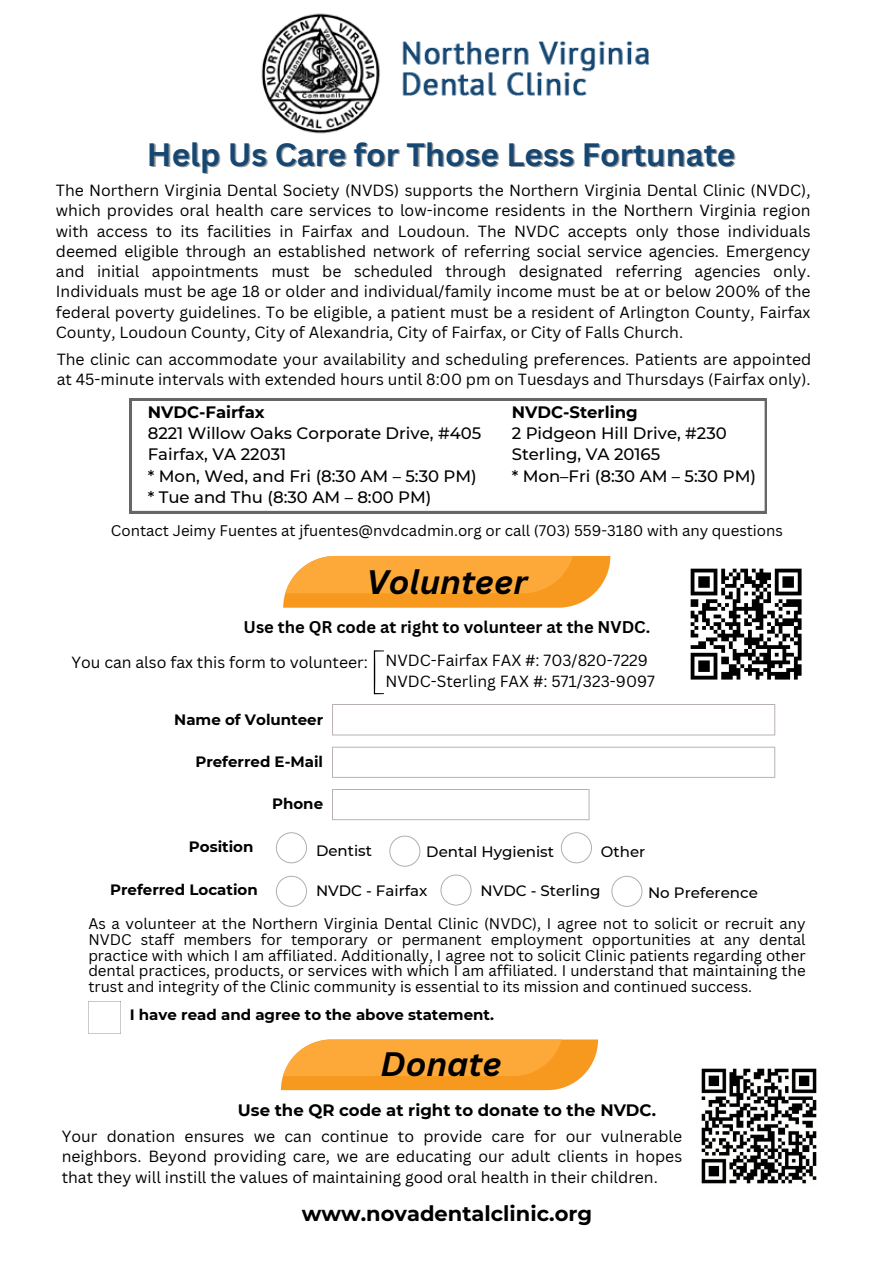
<style>
.page{position:relative;width:894px;height:1264px;background:#fff}
.page>*{position:absolute;margin:0;border:0;box-sizing:border-box;transform-origin:0 0}
.t1{font:italic 700 33px "Canva Sans";color:#000}
.t2{font:700 31.5px "Canva Sans";color:#154772}
.t3{font:700 21px "Montserrat";color:#000}
.t4{font:500 16.5px/21.5px "Montserrat";color:#000}
.t5{font:700 16.5px "Canva Sans";color:#000}
.t6{font:700 16.5px "Montserrat";color:#000}
.t7{font:15.75px/20.2px "Canva Sans";color:#000;text-align:justify}
.t8{font:15px/15.8px "Canva Sans";color:#000;text-align:justify}
.t9{font:700 15px "Montserrat";color:#000}
.t10{font:500 15px "Montserrat";color:#000}
.s1{font-weight:700}
</style>
<div class="page">
<img style="left:261px;top:13px;width:388px;height:121px">
<img style="left:690px;top:568px;width:112px;height:112px">
<svg style="left:283px;top:556px;width:327px;height:51px;background:#fba93d"></svg>
<svg style="left:374px;top:650px;width:10px;height:44px"></svg>
<svg style="left:88px;top:1001px;width:33px;height:32px"></svg>
<svg style="left:332px;top:704px;width:443px;height:31px"></svg>
<svg style="left:332px;top:746px;width:443px;height:31px"></svg>
<svg style="left:332px;top:789px;width:257px;height:31px"></svg>
<svg style="left:276px;top:832px;width:31px;height:31px"></svg>
<svg style="left:389px;top:835px;width:31px;height:31px"></svg>
<svg style="left:561px;top:832px;width:30px;height:31px"></svg>
<svg style="left:276px;top:875px;width:31px;height:31px"></svg>
<svg style="left:440px;top:874px;width:31px;height:31px"></svg>
<svg style="left:611px;top:875px;width:31px;height:31px"></svg>
<img style="left:701px;top:1068px;width:116px;height:116px">
<svg style="left:281px;top:1039px;width:317px;height:51px;background:#faa93e"></svg>
<svg style="left:130px;top:399px;width:636px;height:114px"></svg>
<h3 class="t2" style="left:147px;top:132px;width:589px">Help Us Care for Those Less Fortunate</h3>
<p class="t7" style="left:56px;top:180px;width:756px">The Northern Virginia Dental Society (NVDS) supports the Northern Virginia Dental Clinic (NVDC), which provides oral health care services to low-income residents in the Northern Virginia region with access to its facilities in Fairfax and Loudoun. The NVDC accepts only those individuals deemed eligible through an established network of referring social service agencies. Emergency and initial appointments must be scheduled through designated referring agencies only.<br>Individuals must be age 18 or older and individual/family income must be at or below 200% of the federal poverty guidelines. To be eligible, a patient must be a resident of Arlington County, Fairfax County, Loudoun County, City of Alexandria, City of Fairfax, or City of Falls Church.</p>
<p class="t7" style="left:57px;top:348px;width:756px">The clinic can accommodate your availability and scheduling preferences. Patients are appointed at 45-minute intervals with extended hours until 8:00 pm on Tuesdays and Thursdays (Fairfax only).</p>
<p class="t4" style="left:148px;top:401px;width:335px"><span class="s1">NVDC-Fairfax<br></span>8221 Willow Oaks Corporate Drive, #405<br>Fairfax, VA 22031<br>* Mon, Wed, and Fri (8:30 AM – 5:30 PM) * Tue and Thu (8:30 AM – 8:00 PM)</p>
<h3 class="t4" style="left:511px;top:401px;width:246px"><span class="s1">NVDC-Sterling<br></span>2 Pidgeon Hill Drive, #230<br>Sterling, VA 20165<br>* Mon–Fri (8:30 AM – 5:30 PM)</h3>
<p class="t8" style="left:111px;top:522px;width:673px">Contact Jeimy Fuentes at jfuentes@nvdcadmin.org or call (703) 559-3180 with any questions</p>
<p class="t1" style="left:366px;top:558px;width:163px">Volunteer</p>
<h1 class="t5" style="left:243px;top:615px;width:408px">Use the QR code at right to volunteer at the NVDC.</h1>
<p class="t7" style="left:71px;top:652px;width:298px">You can also fax this form to volunteer:</p>
<p class="t7" style="left:385px;top:670px;width:271px">NVDC-Sterling FAX #: 571/323-9097</p>
<h3 class="t7" style="left:385px;top:649px;width:264px">NVDC-Fairfax FAX #: 703/820-7229</h3>
<p class="t9" style="left:174px;top:710px;width:150px">Name of Volunteer</p>
<h1 class="t9" style="left:195px;top:752px;width:129px">Preferred E-Mail</h1>
<h3 class="t9" style="left:272px;top:794px;width:53px">Phone</h3>
<p class="t9" style="left:189px;top:837px;width:66px">Position</p>
<p class="t10" style="left:316px;top:841px;width:57px">Dentist</p>
<p class="t10" style="left:600px;top:842px;width:46px">Other</p>
<p class="t9" style="left:110px;top:880px;width:149px">Preferred Location</p>
<h3 class="t10" style="left:648px;top:883px;width:111px">No Preference</h3>
<h3 class="t8" style="left:88px;top:915px;width:718px">As a volunteer at the Northern Virginia Dental Clinic (NVDC), I agree not to solicit or recruit any NVDC staff members for temporary or permanent employment opportunities at any dental practice with which I am affiliated. Additionally, I agree not to solicit Clinic patients regarding other dental practices, products, or services with which I am affiliated. I understand that maintaining the trust and integrity of the Clinic community is essential to its mission and continued success.</h3>
<h3 class="t9" style="left:130px;top:1005px;width:365px">I have read and agree to the above statement.</h3>
<h3 class="t10" style="left:426px;top:842px;width:129px">Dental Hygienist</h3>
<p class="t10" style="left:316px;top:881px;width:113px">NVDC - Fairfax</p>
<p class="t10" style="left:480px;top:881px;width:121px">NVDC - Sterling</p>
<p class="t1" style="left:380px;top:1041px;width:123px">Donate</p>
<h3 class="t6" style="left:238px;top:1100px;width:419px">Use the QR code at right to donate to the NVDC.</h3>
<h3 class="t7" style="left:62px;top:1125px;width:621px">Your donation ensures we can continue to provide care for our vulnerable neighbors. Beyond providing care, we are educating our adult clients in hopes that they will instill the values of maintaining good oral health in their children.</h3>
<h3 class="t3" style="left:301px;top:1200px;width:292px">www.novadentalclinic.org</h3>
</div>
